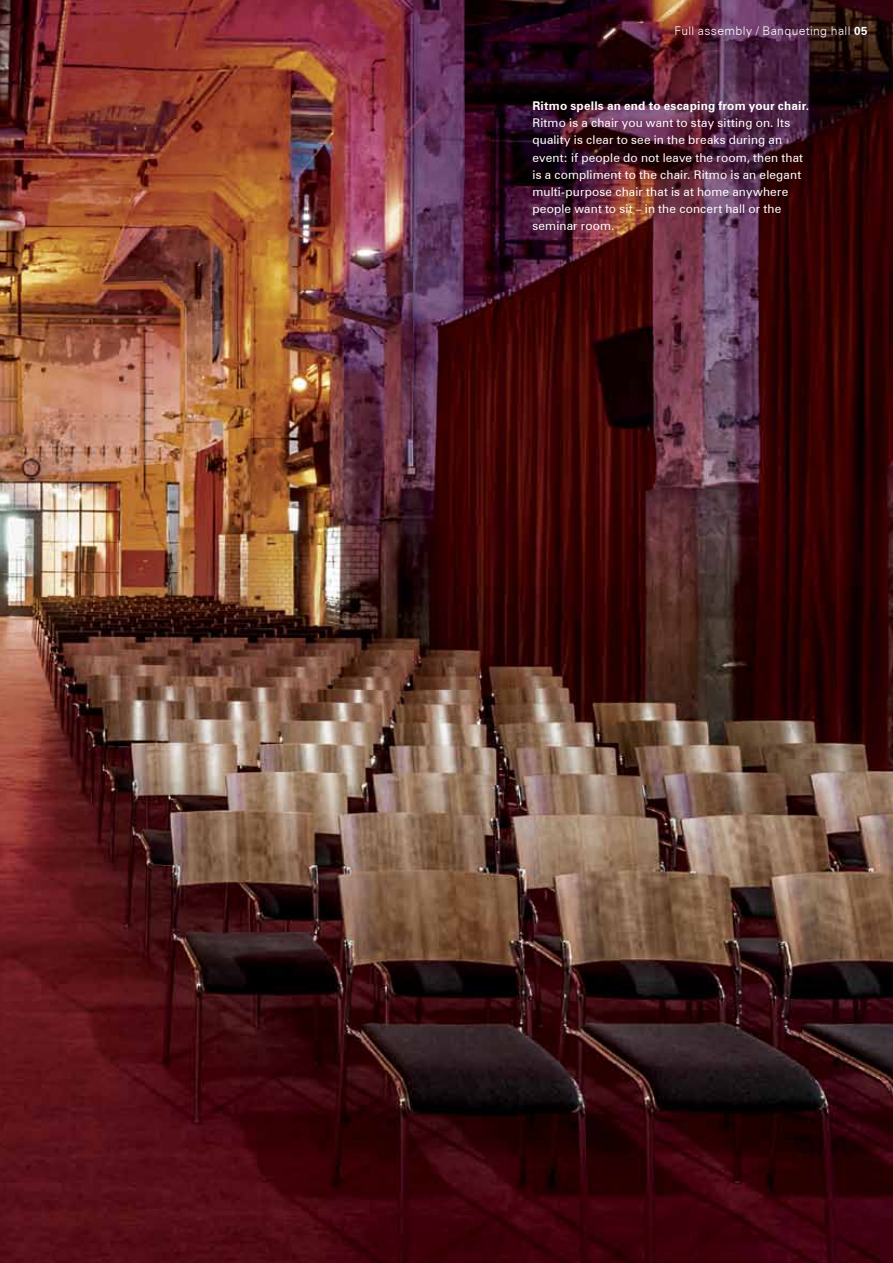
<style>
.page{position:relative;width:893px;height:1263px;background:#fff}
.page>*{position:absolute;margin:0;border:0;box-sizing:border-box;transform-origin:0 0}
.t1{font:12px/17.2px "Zurich BT";letter-spacing:.015em;color:#fff}
.t2{font:700 12px "Zurich BT";letter-spacing:.015em;color:#fff}
.t3{font:300 12px "Zurich BT";letter-spacing:.03em;color:#fff}
.s1{font-weight:700;font-size:11.55px}
</style>
<div class="page">
<img style="left:0;top:0;width:893px;height:1263px">
<p class="t3" style="left:675px;top:23px;width:194px">Full assembly / Banqueting hall <span class="s1">05</span></p>
<p class="t2" style="left:532px;top:98px;width:278px">Ritmo spells an end to escaping from your chair.</p>
<p class="t1" style="left:532px;top:114px;width:272px">Ritmo is a chair you want to stay sitting on. Its quality is clear to see in the breaks during an event: if people do not leave the room, then that is a compliment to the chair. Ritmo is an elegant multi-purpose chair that is at home anywhere people want to sit – in the concert hall or the seminar room.</p>
</div>
